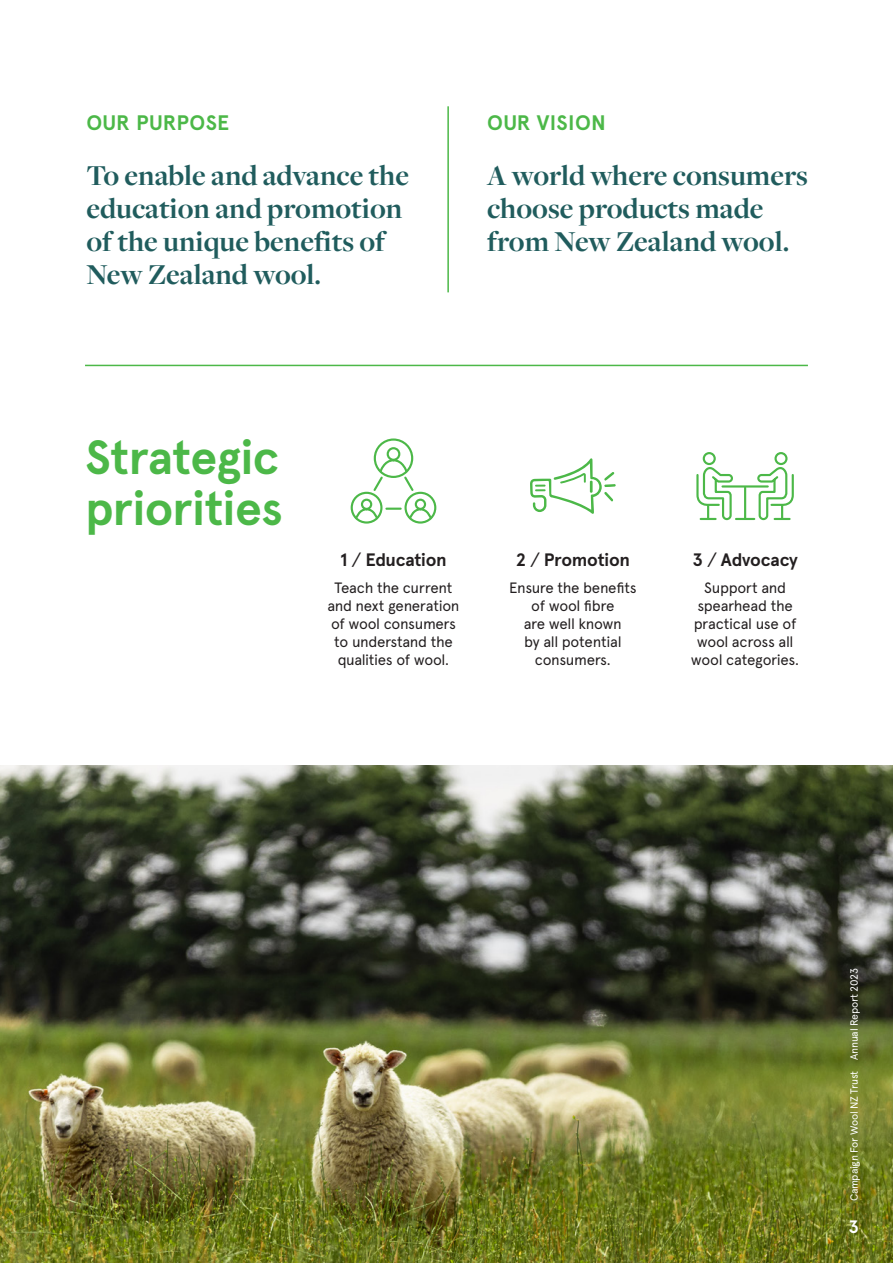
<style>
.page{position:relative;width:893px;height:1263px;background:#fff}
.page>*{position:absolute;margin:0;border:0;box-sizing:border-box;transform-origin:0 0}
.t1{font:700 48px/51px "Apercu Pro";letter-spacing:-.01em;color:#4cb848}
.t2{font:700 30px/33px "Freight Disp Pro";color:#205c5d}
.t3{font:700 21px "Apercu Pro";letter-spacing:.015em;color:#4cb848}
.t4{font:700 18px "Apercu Pro";letter-spacing:-.015em;color:#231f20}
.t5{font:700 18px "Apercu Pro";color:#fff}
.t6{font:15px/18px "Apercu Pro";letter-spacing:-.025em;color:#231f20;text-align:center}
.t7{font:10.5px "Apercu Pro";letter-spacing:-.025em;color:#fff}
.s1{font-weight:400}
</style>
<div class="page">
<img style="left:0;top:765px;width:893px;height:498px">
<div style="left:374px;top:438px;width:39px;height:40px;border:2px solid #4cb848;border-radius:50%"></div>
<div style="left:387px;top:447px;width:13px;height:14px;border:2px solid #4cb848;border-radius:50%"></div>
<div style="left:404px;top:492px;width:32px;height:32px;border:2px solid #4cb848;border-radius:50%"></div>
<div style="left:415px;top:499px;width:11px;height:11px;border:2px solid #4cb848;border-radius:50%"></div>
<svg style="left:408px;top:507px;width:25px;height:13px"></svg>
<div style="left:351px;top:492px;width:31px;height:32px;border:2px solid #4cb848;border-radius:50%"></div>
<div style="left:361px;top:499px;width:11px;height:11px;border:2px solid #4cb848;border-radius:50%"></div>
<svg style="left:354px;top:507px;width:25px;height:13px"></svg>
<svg style="left:386px;top:508px;width:15px;height:2px"></svg>
<svg style="left:372px;top:458px;width:43px;height:35px"></svg>
<div style="left:703px;top:452px;width:13px;height:13px;border:2px solid #4cb848;border-radius:50%"></div>
<div style="left:774px;top:452px;width:13px;height:13px;border:2px solid #4cb848;border-radius:50%"></div>
<svg style="left:696px;top:465px;width:98px;height:56px"></svg>
<svg style="left:530px;top:458px;width:86px;height:56px"></svg>
<hr style="left:447px;top:106px;width:2px;height:186px;background:#4cb848">
<hr style="left:85px;top:365px;width:723px;height:1px;background:#4cb848">
<p class="t3" style="left:86px;top:106px;width:144px">OUR PURPOSE</p>
<p class="t2" style="left:86px;top:158px;width:324px">To enable and advance the education and promotion of the unique benefits of<br>New Zealand wool.</p>
<p class="t3" style="left:487px;top:106px;width:120px">OUR VISION</p>
<p class="t2" style="left:487px;top:158px;width:322px">A world where consumers choose products made from New Zealand wool.</p>
<p class="t1" style="left:85px;top:428px;width:199px">Strategic priorities</p>
<p class="t4" style="left:340px;top:546px;width:108px">1 <span class="s1">/</span> Education</p>
<p class="t6" style="left:327px;top:577px;width:134px">Teach the current and next generation of wool consumers to understand the qualities of wool.</p>
<p class="t4" style="left:516px;top:546px;width:116px">2 <span class="s1">/</span> Promotion</p>
<p class="t6" style="left:509px;top:577px;width:129px">Ensure the benefits of wool fibre<br>are well known<br>by all potential consumers.</p>
<p class="t4" style="left:693px;top:546px;width:107px">3 <span class="s1">/</span> Advocacy</p>
<p class="t6" style="left:691px;top:577px;width:110px">Support and spearhead the practical use of wool across all wool categories.</p>
<p class="t7" style="left:846px;top:1201px;width:235px;rotate:-90deg">Campaign For Wool NZ Trust Annual Report 2023</p>
<p class="t5" style="left:848px;top:1213px;width:12px">3</p>
</div>
